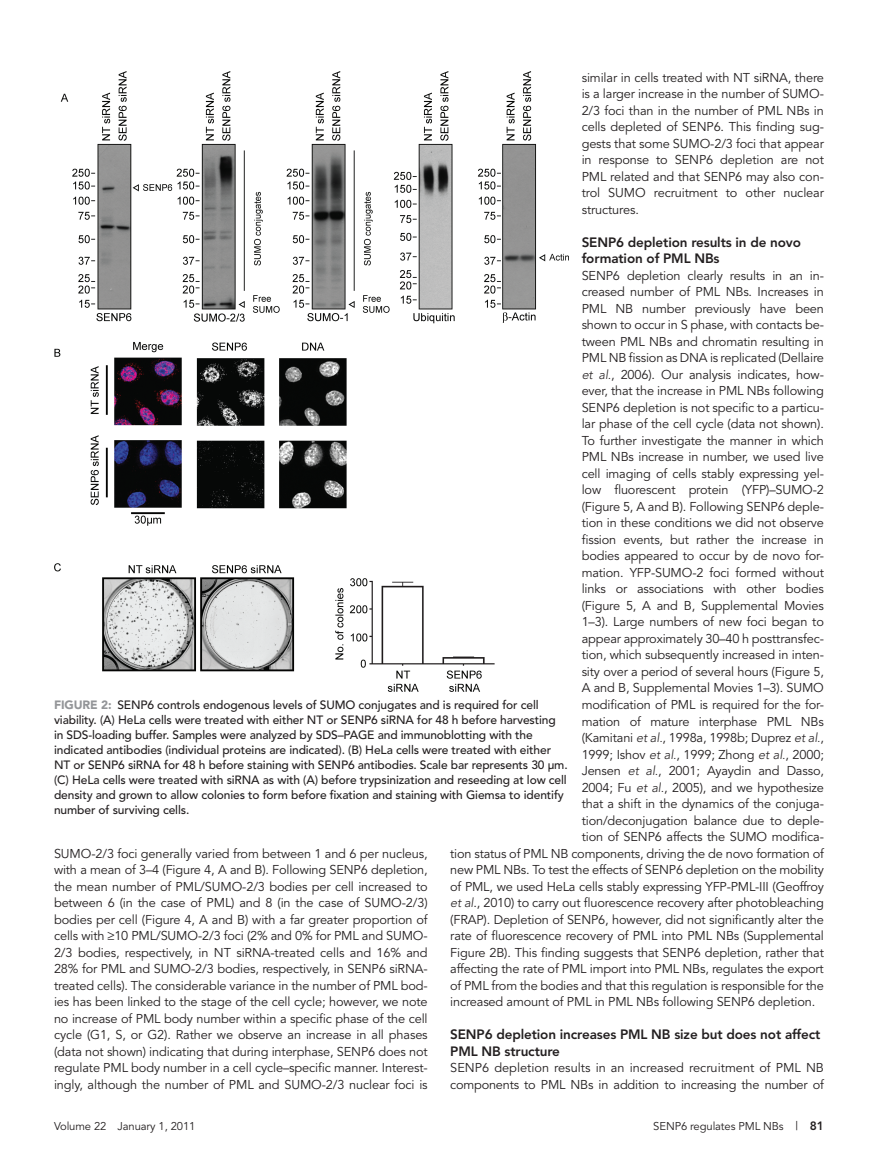
<style>
.page{position:relative;width:878px;height:1175px;background:#fff}
.page>*{position:absolute;margin:0;border:0;box-sizing:border-box;transform-origin:0 0}
.t1{font:800 13.5px/16.5px "Avenir";letter-spacing:-.01em;color:#231f20}
.t2{font:12.75px/16.5px "Avenir";letter-spacing:-.01em;color:#231f20;text-align:justify}
.t3{font:500 12px/15px "Avenir";letter-spacing:-.01em;color:#231f20}
.t4{font:11.25px "Avenir";letter-spacing:-.01em;color:#231f20}
.s1{font-weight:300;font-style:italic}
.s2{font-weight:900;color:#939598}
.s3{font-size:12px}
.s4{font-weight:800;font-size:12px}
</style>
<div class="page">
<img style="left:54px;top:72px;width:514px;height:619px">
<p class="t2" style="left:581px;top:70px;width:244px">similar in cells treated with NT siRNA, there is a larger increase in the number of SUMO-2/3 foci than in the number of PML NBs in cells depleted of SENP6. This finding sug&shy;gests that some SUMO-2/3 foci that appear in response to SENP6 depletion are not PML related and that SENP6 may also con&shy;trol SUMO recruitment to other nuclear structures.</p>
<p class="t1" style="left:581px;top:235px;width:221px">SENP6 depletion results in de novo formation of PML NBs</p>
<p class="t2" style="left:581px;top:268px;width:244px">SENP6 depletion clearly results in an in-</p>
<p class="t2" style="left:581px;top:285px;width:244px">creased number of PML NBs. Increases in</p>
<p class="t2" style="left:581px;top:301px;width:244px">PML NB number previously have been</p>
<p class="t2" style="left:581px;top:318px;width:244px">shown to occur in S phase, with contacts be-</p>
<p class="t2" style="left:581px;top:334px;width:244px">tween PML NBs and chromatin resulting in</p>
<p class="t2" style="left:581px;top:351px;width:244px">PML NB fission as DNA is replicated ( Dellaire</p>
<p class="t2" style="left:581px;top:367px;width:244px"><span class="s1">et al.</span>, 2006 ). Our analysis indicates, how-</p>
<p class="t2" style="left:581px;top:384px;width:244px">ever, that the increase in PML NBs following</p>
<p class="t2" style="left:581px;top:400px;width:244px">SENP6 depletion is not specific to a particu-</p>
<p class="t2" style="left:581px;top:417px;width:244px">lar phase of the cell cycle (data not shown).</p>
<p class="t2" style="left:581px;top:433px;width:244px">To further investigate the manner in which</p>
<p class="t2" style="left:581px;top:450px;width:244px">PML NBs increase in number, we used live</p>
<p class="t2" style="left:581px;top:466px;width:244px">cell imaging of cells stably expressing yel-</p>
<p class="t2" style="left:581px;top:483px;width:244px">low fluorescent protein (YFP)–SUMO-2</p>
<p class="t2" style="left:581px;top:499px;width:244px">( Figure 5, A and B ). Following SENP6 deple-</p>
<p class="t2" style="left:581px;top:516px;width:244px">tion in these conditions we did not observe</p>
<p class="t2" style="left:581px;top:532px;width:244px">fission events, but rather the increase in</p>
<p class="t2" style="left:581px;top:549px;width:244px">bodies appeared to occur by de novo for-</p>
<p class="t2" style="left:581px;top:565px;width:244px">mation. YFP-SUMO-2 foci formed without</p>
<p class="t2" style="left:581px;top:582px;width:244px">links or associations with other bodies</p>
<p class="t2" style="left:581px;top:598px;width:244px">( Figure 5, A and B , Supplemental Movies</p>
<p class="t2" style="left:581px;top:615px;width:244px">1–3). Large numbers of new foci began to</p>
<p class="t2" style="left:581px;top:631px;width:244px">appear approximately 30–40 h posttransfec-</p>
<p class="t2" style="left:581px;top:648px;width:244px">tion, which subsequently increased in inten-</p>
<p class="t2" style="left:581px;top:664px;width:244px">sity over a period of several hours ( Figure 5,</p>
<p class="t2" style="left:581px;top:681px;width:244px">A and B , Supplemental Movies 1–3). SUMO</p>
<p class="t2" style="left:581px;top:697px;width:244px">modification of PML is required for the for-</p>
<p class="t2" style="left:581px;top:714px;width:244px">mation of mature interphase PML NBs</p>
<p class="t2" style="left:581px;top:730px;width:244px">( Kamitani <span class="s1">et al.</span>, 1998a , 1998b; Duprez <span class="s1">et al.</span>,</p>
<p class="t2" style="left:581px;top:747px;width:244px">1999 ; Ishov <span class="s1">et al.</span>, 1999 ; Zhong <span class="s1">et al.</span>, 2000 ;</p>
<p class="t2" style="left:581px;top:763px;width:244px">Jensen <span class="s1">et al.</span>, 2001 ; Ayaydin and Dasso,</p>
<p class="t2" style="left:581px;top:780px;width:244px">2004 ; Fu <span class="s1">et al.</span>, 2005 ), and we hypothesize</p>
<p class="t2" style="left:581px;top:796px;width:244px">that a shift in the dynamics of the conjuga-</p>
<p class="t2" style="left:581px;top:813px;width:244px">tion/deconjugation balance due to deple-</p>
<p class="t2" style="left:581px;top:829px;width:244px">tion of SENP6 affects the SUMO modifica-</p>
<p class="t2" style="left:450px;top:846px;width:375px">tion status of PML NB components, driving the de novo formation of</p>
<p class="t2" style="left:450px;top:862px;width:375px">new PML NBs. To test the effects of SENP6 depletion on the mobility</p>
<p class="t2" style="left:450px;top:879px;width:375px">of PML, we used HeLa cells stably expressing YFP-PML-III (Geoffroy</p>
<p class="t2" style="left:450px;top:895px;width:375px"><span class="s1">et al</span>., 2010) to carry out fluorescence recovery after photobleaching</p>
<p class="t2" style="left:450px;top:912px;width:375px">(FRAP). Depletion of SENP6, however, did not significantly alter the</p>
<p class="t2" style="left:450px;top:928px;width:375px">rate of fluorescence recovery of PML into PML NBs (Supplemental</p>
<p class="t2" style="left:450px;top:945px;width:375px">Figure 2B). This finding suggests that SENP6 depletion, rather that</p>
<p class="t2" style="left:450px;top:961px;width:375px">affecting the rate of PML import into PML NBs, regulates the export</p>
<p class="t2" style="left:450px;top:978px;width:375px">of PML from the bodies and that this regulation is responsible for the</p>
<p class="t2" style="left:450px;top:994px;width:366px">increased amount of PML in PML NBs following SENP6 depletion.</p>
<p class="t1" style="left:450px;top:1027px;width:371px">SENP6 depletion increases PML NB size but does not affect<br>PML NB structure</p>
<p class="t2" style="left:450px;top:1060px;width:375px">SENP6 depletion results in an increased recruitment of PML NB components to PML NBs in addition to increasing the number of</p>
<p class="t3" style="left:54px;top:698px;width:515px"><span class="s2">FIGURE 2:</span> SENP6 controls endogenous levels of SUMO conjugates and is required for cell viability. (A) HeLa cells were treated with either NT or SENP6 siRNA for 48 h before harvesting in SDS-loading buffer. Samples were analyzed by SDS–PAGE and immunoblotting with the indicated antibodies (individual proteins are indicated). (B) HeLa cells were treated with either NT or SENP6 siRNA for 48 h before staining with SENP6 antibodies. Scale bar represents 30 µm. (C) HeLa cells were treated with siRNA as with (A) before trypsinization and reseeding at low cell density and grown to allow colonies to form before fixation and staining with Giemsa to identify number of surviving cells.</p>
<p class="t2" style="left:54px;top:846px;width:375px">SUMO-2/3 foci generally varied from between 1 and 6 per nucleus, with a mean of 3–4 ( Figure 4, A and B ). Following SENP6 depletion, the mean number of PML/SUMO-2/3 bodies per cell increased to between 6 (in the case of PML) and 8 (in the case of SUMO-2/3) bodies per cell ( Figure 4, A and B ) with a far greater proportion of cells with ≥10 PML/SUMO-2/3 foci (2% and 0% for PML and SUMO-2/3 bodies, respectively, in NT siRNA-treated cells and 16% and 28% for PML and SUMO-2/3 bodies, respectively, in SENP6 siRNA&shy;treated cells). The considerable variance in the number of PML bod&shy;ies has been linked to the stage of the cell cycle; however, we note no increase of PML body number within a specific phase of the cell cycle (G1, S, or G2). Rather we observe an increase in all phases (data not shown) indicating that during interphase, SENP6 does not regulate PML body number in a cell cycle–specific manner. Interest&shy;ingly, although the number of PML and SUMO-2/3 nuclear foci is</p>
<p class="t4" style="left:54px;top:1121px;width:143px">Volume 22 January 1, 2011</p>
<p class="t4" style="left:653px;top:1121px;width:172px">SENP6 regulates PML NBs <span class="s3">|</span> <span class="s4">81</span></p>
</div>
